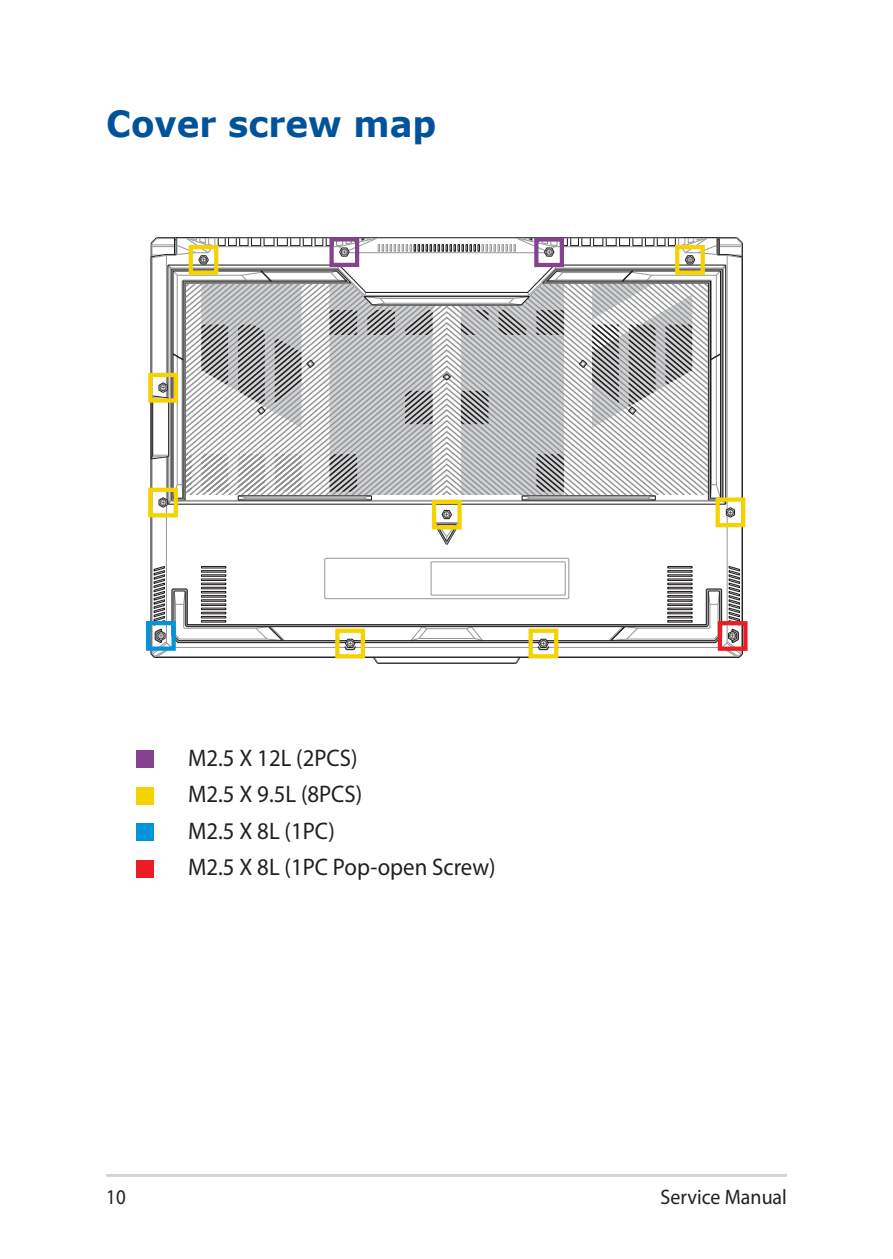
<style>
.page{position:relative;width:893px;height:1259px;background:#fff}
.page>*{position:absolute;margin:0;border:0;box-sizing:border-box;transform-origin:0 0}
.t1{font:700 36px "Verdana";color:#00539b;scale:.95 1}
.t2{font:24px/36.6px "Myriad Pro";color:#231f20;scale:.95 1}
.t3{font:21px "Myriad Pro";color:#231f20;scale:.95 1}
.t4{font:21px "Myriad Pro";color:#231f20;scale:.9 1}
</style>
<div class="page">
<hr style="left:106px;top:1174px;width:681px;height:3px;background:#d1d3d4">
<div style="left:137px;top:750px;width:17px;height:17px;background:#84428f"></div>
<div style="left:137px;top:787px;width:17px;height:17px;background:#f6d300"></div>
<div style="left:137px;top:823px;width:17px;height:17px;background:#0095da"></div>
<div style="left:137px;top:860px;width:17px;height:17px;background:#ed1c24"></div>
<svg style="left:151px;top:565px;width:591px;height:92px"></svg>
<div style="left:324px;top:558px;width:245px;height:41px;border:1px solid #949698"></div>
<div style="left:431px;top:561px;width:135px;height:34px;border:1px solid #949698"></div>
<svg style="left:150px;top:237px;width:593px;height:309px"></svg>
<div style="left:718px;top:621px;width:29px;height:30px;border:4px solid #ed1c24"></div>
<div style="left:529px;top:628px;width:29px;height:30px;border:4px solid #f6d300"></div>
<div style="left:335px;top:628px;width:30px;height:30px;border:4px solid #f6d300"></div>
<div style="left:329px;top:237px;width:30px;height:30px;border:4px solid #84428f"></div>
<div style="left:534px;top:237px;width:30px;height:30px;border:4px solid #84428f"></div>
<div style="left:189px;top:245px;width:29px;height:30px;border:4px solid #f6d300"></div>
<div style="left:675px;top:245px;width:30px;height:30px;border:4px solid #f6d300"></div>
<div style="left:148px;top:488px;width:30px;height:29px;border:4px solid #f6d300"></div>
<div style="left:432px;top:500px;width:30px;height:29px;border:4px solid #f6d300"></div>
<div style="left:716px;top:497px;width:29px;height:30px;border:4px solid #f6d300"></div>
<div style="left:146px;top:621px;width:30px;height:30px;border:4px solid #0095da"></div>
<div style="left:148px;top:373px;width:30px;height:29px;border:4px solid #f6d300"></div>
<h1 class="t1" style="left:106px;top:99px;width:349px">Cover screw map</h1>
<p class="t2" style="left:188px;top:739px;width:325px">M2.5 X 12L (2PCS)<br>M2.5 X 9.5L (8PCS)<br>M2.5 X 8L (1PC)<br>M2.5 X 8L (1PC Pop-open Screw)</p>
<p class="t4" style="left:106px;top:1184px;width:23px">10</p>
<p class="t3" style="left:660px;top:1184px;width:135px">Service Manual</p>
</div>
